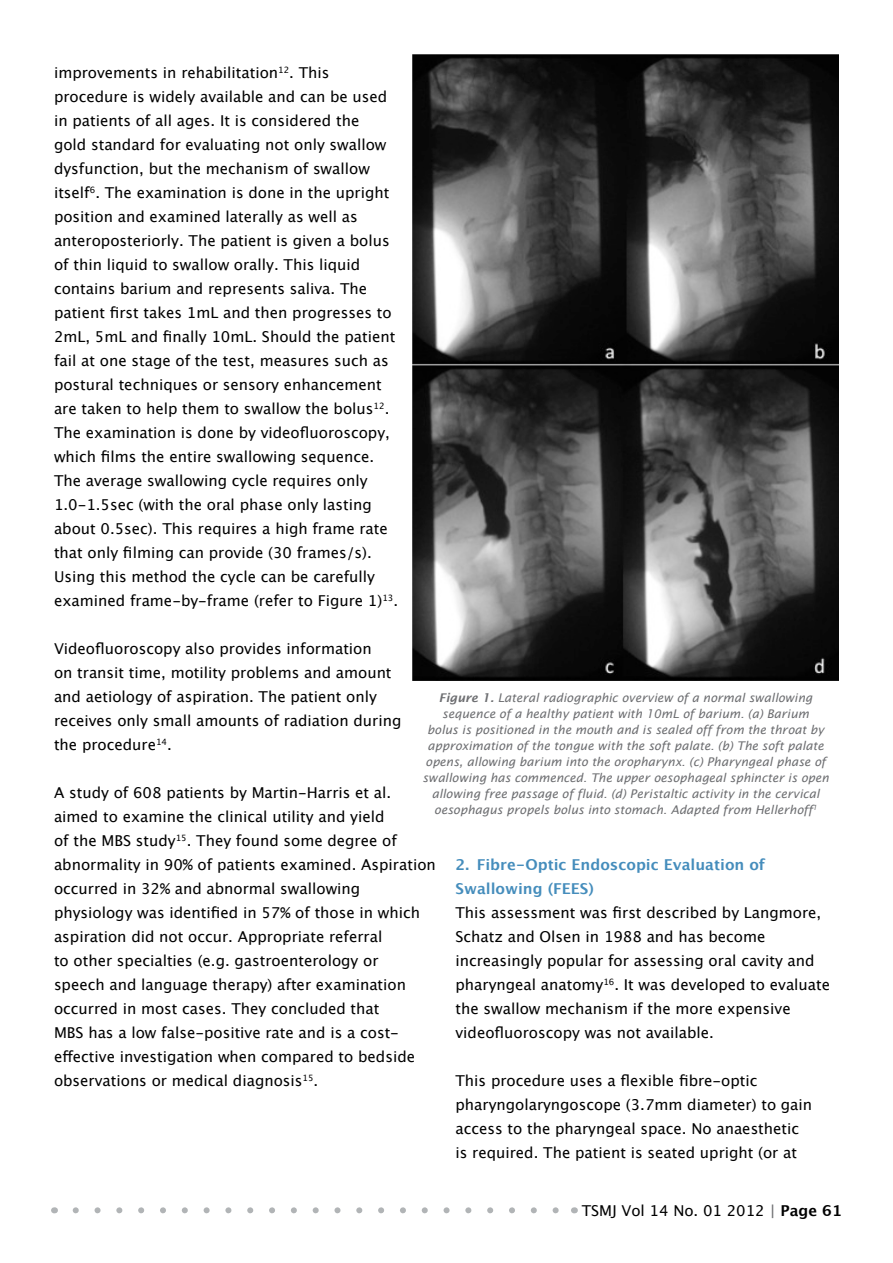
<style>
.page{position:relative;width:893px;height:1263px;background:#fff}
.page>*{position:absolute;margin:0;border:0;box-sizing:border-box;transform-origin:0 0}
.t1{font:15px/24px "Lucida Grande";color:#000}
.t2{font:700 15px/24px "Lucida Grande";color:#458dbc}
.t3{font:italic 12px/15.9px "Lucida Sans";color:#6d6e71;text-align:center}
.s1{font-weight:600}
.s2{font-weight:700;color:#6d6e71}
.s3{font-weight:700}
</style>
<div class="page">
<svg style="left:76px;top:1207px;width:483px;height:6px"></svg>
<img style="left:413px;top:54px;width:426px;height:626px">
<p class="t1" style="left:54px;top:60px;width:346px">improvements in rehabilitation<sup>12</sup>. This procedure is widely available and can be used in patients of all ages. It is considered the<br>gold standard for evaluating not only swallow dysfunction, but the mechanism of swallow itself<sup>6</sup>. The examination is done in the upright position and examined laterally as well as anteroposteriorly. The patient is given a bolus of thin liquid to swallow orally. This liquid contains barium and represents saliva. The patient first takes 1mL and then progresses to 2mL, 5mL and finally 10mL. Should the patient fail at one stage of the test, measures such as postural techniques or sensory enhancement are taken to help them to swallow the bolus<sup>12</sup>.<br>The examination is done by videofluoroscopy, which films the entire swallowing sequence.<br>The average swallowing cycle requires only 1.0-1.5sec (with the oral phase only lasting about 0.5sec). This requires a high frame rate that only filming can provide (30 frames/s).<br>Using this method the cycle can be carefully examined frame-by-frame (refer to Figure 1)<sup>13</sup>.</p>
<p class="t1" style="left:54px;top:636px;width:349px">Videofluoroscopy also provides information<br>on transit time, motility problems and amount and aetiology of aspiration. The patient only receives only small amounts of radiation during the procedure<sup>14</sup>.</p>
<p class="t1" style="left:54px;top:780px;width:383px">A study of 608 patients by Martin-Harris et al. aimed to examine the clinical utility and yield<br>of the MBS study<sup>15</sup>. They found some degree of abnormality in 90% of patients examined. Aspiration occurred in 32% and abnormal swallowing physiology was identified in 57% of those in which aspiration did not occur. Appropriate referral<br>to other specialties (e.g. gastroenterology or<br>speech and language therapy) after examination occurred in most cases. They concluded that<br>MBS has a low false-positive rate and is a cost&shy;effective investigation when compared to bedside observations or medical diagnosis<sup>15</sup>.</p>
<p class="t3" style="left:422px;top:690px;width:408px"><span class="s1">Figure 1.</span> Lateral radiographic overview of a normal swallowing sequence of a healthy patient with 10mL of barium. (a) Barium<br>bolus is positioned in the mouth and is sealed off from the throat by approximation of the tongue with the soft palate. (b) The soft palate opens, allowing barium into the oropharynx. (c) Pharyngeal phase of swallowing has commenced. The upper oesophageal sphincter is open allowing free passage of fluid. (d) Peristaltic activity in the cervical oesophagus propels bolus into stomach. Adapted from Hellerhoff<sup>1</sup></p>
<p class="t2" style="left:455px;top:852px;width:311px">2. Fibre-Optic Endoscopic Evaluation of<br>Swallowing (FEES)</p>
<p class="t1" style="left:455px;top:900px;width:376px">This assessment was first described by Langmore, Schatz and Olsen in 1988 and has become increasingly popular for assessing oral cavity and pharyngeal anatomy<sup>16</sup>. It was developed to evaluate the swallow mechanism if the more expensive videofluoroscopy was not available.</p>
<p class="t1" style="left:455px;top:1068px;width:358px">This procedure uses a flexible fibre-optic pharyngolaryngoscope (3.7mm diameter) to gain access to the pharyngeal space. No anaesthetic is required. The patient is seated upright (or at</p>
<p class="t1" style="left:582px;top:1198px;width:262px">TSMJ Vol 14 No. 01 2012 <span class="s2">|</span> <span class="s3">Page 61</span></p>
</div>
